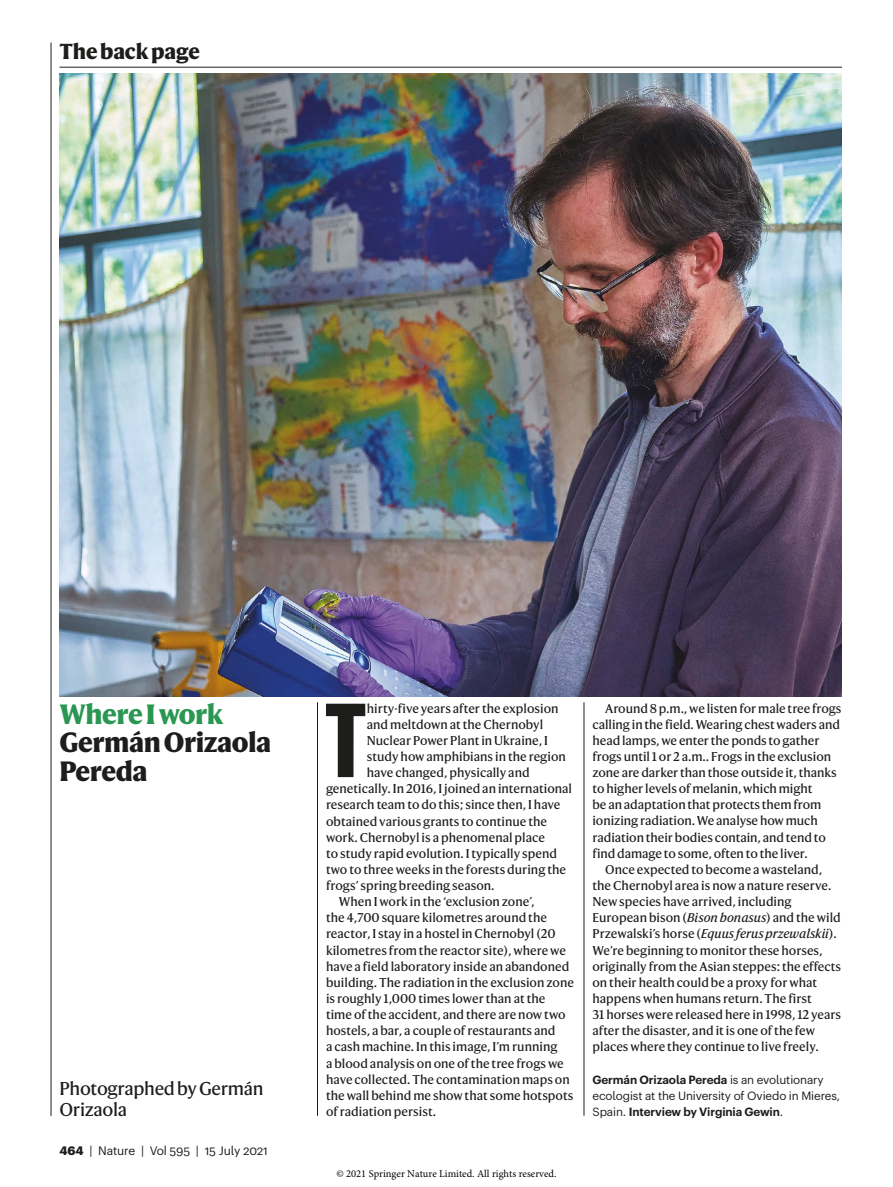
<style>
.page{position:relative;width:893px;height:1187px;background:#fff}
.page>*{position:absolute;margin:0;border:0;box-sizing:border-box;transform-origin:0 0}
.t1{font:700 102.6px "Graphik X Cond";color:#1d1d1b}
.t2{font:800 27px/28.5px "Harding";letter-spacing:-.02em;color:#1d1d1b}
.t3{font:800 27px "Harding";letter-spacing:-.02em;color:#299751}
.t4{font:800 21px "Harding";letter-spacing:-.01em;color:#1d1d1b}
.t5{font:18px/21px "Harding Text";letter-spacing:-.02em;color:#1d1d1b}
.t6{font:12.3px "Harding Text";color:#1d1d1b}
.t7{font:italic 12.3px "Harding Text";color:#1d1d1b}
.t8{font:12px "Graphik Naturel";letter-spacing:-.01em;color:#1d1d1b}
.t9{font:11.7px/16px "Graphik Naturel";letter-spacing:-.01em;color:#1d1d1b}
.t10{font:10.5px "Minion Pro";color:#000}
.s1{font-weight:700}
.s2{font-style:italic}
.s3{font-style:normal}
.s4{font-weight:600}
</style>
<div class="page">
<img style="left:60px;top:73px;width:782px;height:623px">
<hr style="left:51px;top:43px;width:1px;height:1072px;background:#1d1d1b">
<hr style="left:60px;top:67px;width:782px;height:1px;background:#1d1d1b">
<hr style="left:317px;top:702px;width:1px;height:413px;background:#1d1d1b">
<hr style="left:584px;top:702px;width:1px;height:413px;background:#1d1d1b">
<h3 class="t4" style="left:60px;top:39px;width:142px">The back page</h3>
<h2 class="t3" style="left:60px;top:697px;width:165px">Where I work</h2>
<h2 class="t2" style="left:60px;top:728px;width:213px">Germán Orizaola<br>Pereda</h2>
<h3 class="t5" style="left:60px;top:1077px;width:205px">Photographed by Germán<br>Orizaola</h3>
<p class="t8" style="left:60px;top:1141px;width:210px"><span class="s1">464</span> | Nature | Vol 595 | 15 July 2021</p>
<h1 class="t1" style="left:324px;top:667px;width:44px">T</h1>
<p class="t6" style="left:367px;top:700px;width:193px">hirty-five years after the explosion</p>
<p class="t6" style="left:367px;top:716px;width:178px">and meltdown at the Chernobyl</p>
<p class="t6" style="left:367px;top:733px;width:183px">Nuclear Power Plant in Ukraine, I</p>
<p class="t6" style="left:367px;top:749px;width:201px">study how amphibians in the region</p>
<p class="t6" style="left:367px;top:765px;width:164px">have changed, physically and</p>
<p class="t6" style="left:326px;top:781px;width:248px">genetically. In 2016, I joined an international</p>
<p class="t6" style="left:326px;top:797px;width:236px">research team to do this; since then, I have</p>
<p class="t6" style="left:326px;top:813px;width:223px">obtained various grants to continue the</p>
<p class="t6" style="left:326px;top:829px;width:221px">work. Chernobyl is a phenomenal place</p>
<p class="t6" style="left:326px;top:845px;width:232px">to study rapid evolution. I typically spend</p>
<p class="t6" style="left:326px;top:862px;width:242px">two to three weeks in the forests during the</p>
<p class="t6" style="left:326px;top:878px;width:170px">frogs’ spring breeding season.</p>
<p class="t6" style="left:339px;top:894px;width:197px">When I work in the ‘exclusion zone’,</p>
<p class="t6" style="left:326px;top:910px;width:223px">the 4,700 square kilometres around the</p>
<p class="t6" style="left:326px;top:926px;width:231px">reactor, I stay in a hostel in Chernobyl (20</p>
<p class="t6" style="left:326px;top:942px;width:242px">kilometres from the reactor site), where we</p>
<p class="t6" style="left:326px;top:958px;width:245px">have a field laboratory inside an abandoned</p>
<p class="t6" style="left:326px;top:974px;width:250px">building. The radiation in the exclusion zone</p>
<p class="t6" style="left:326px;top:991px;width:221px">is roughly 1,000 times lower than at the</p>
<p class="t6" style="left:326px;top:1007px;width:241px">time of the accident, and there are now two</p>
<p class="t6" style="left:326px;top:1023px;width:231px">hostels, a bar, a couple of restaurants and</p>
<p class="t6" style="left:326px;top:1039px;width:233px">a cash machine. In this image, I’m running</p>
<p class="t6" style="left:326px;top:1055px;width:239px">a blood analysis on one of the tree frogs we</p>
<p class="t6" style="left:326px;top:1071px;width:245px">have collected. The contamination maps on</p>
<p class="t6" style="left:326px;top:1087px;width:249px">the wall behind me show that some hotspots</p>
<p class="t6" style="left:326px;top:1103px;width:112px">of radiation persist.</p>
<p class="t6" style="left:605px;top:700px;width:238px">Around 8 p.m., we listen for male tree frogs</p>
<p class="t6" style="left:592px;top:716px;width:249px">calling in the field. Wearing chest waders and</p>
<p class="t6" style="left:592px;top:733px;width:229px">head lamps, we enter the ponds to gather</p>
<p class="t6" style="left:592px;top:749px;width:240px">frogs until 1 or 2 a.m.. Frogs in the exclusion</p>
<p class="t6" style="left:592px;top:765px;width:246px">zone are darker than those outside it, thanks</p>
<p class="t6" style="left:592px;top:781px;width:222px">to higher levels of melanin, which might</p>
<p class="t6" style="left:592px;top:797px;width:230px">be an adaptation that protects them from</p>
<p class="t6" style="left:592px;top:813px;width:227px">ionizing radiation. We analyse how much</p>
<p class="t6" style="left:592px;top:829px;width:235px">radiation their bodies contain, and tend to</p>
<p class="t6" style="left:592px;top:845px;width:217px">find damage to some, often to the liver.</p>
<p class="t6" style="left:605px;top:862px;width:219px">Once expected to become a wasteland,</p>
<p class="t6" style="left:592px;top:878px;width:240px">the Chernobyl area is now a nature reserve.</p>
<p class="t6" style="left:592px;top:894px;width:201px">New species have arrived, including</p>
<p class="t6" style="left:592px;top:910px;width:250px">European bison (<span class="s2">Bison bonasus</span>) and the wild</p>
<p class="t7" style="left:592px;top:926px;width:246px"><span class="s3">Przewalski’s horse (</span>Equus ferus przewalskii<span class="s3">).</span></p>
<p class="t6" style="left:592px;top:942px;width:232px">We’re beginning to monitor these horses,</p>
<p class="t6" style="left:592px;top:958px;width:250px">originally from the Asian steppes: the effects</p>
<p class="t6" style="left:592px;top:974px;width:226px">on their health could be a proxy for what</p>
<p class="t6" style="left:592px;top:991px;width:221px">happens when humans return. The first</p>
<p class="t6" style="left:592px;top:1007px;width:250px">31 horses were released here in 1998, 12 years</p>
<p class="t6" style="left:592px;top:1023px;width:224px">after the disaster, and it is one of the few</p>
<p class="t6" style="left:592px;top:1039px;width:228px">places where they continue to live freely.</p>
<p class="t9" style="left:592px;top:1070px;width:249px"><span class="s4">Germán Orizaola Pereda</span> is an evolutionary ecologist at the University of Oviedo in Mieres,<br>Spain. <span class="s4">Interview by Virginia Gewin</span>.</p>
<p class="t10" style="left:336px;top:1166px;width:222px">© 2021 Springer Nature Limited. All rights reserved.</p>
</div>
